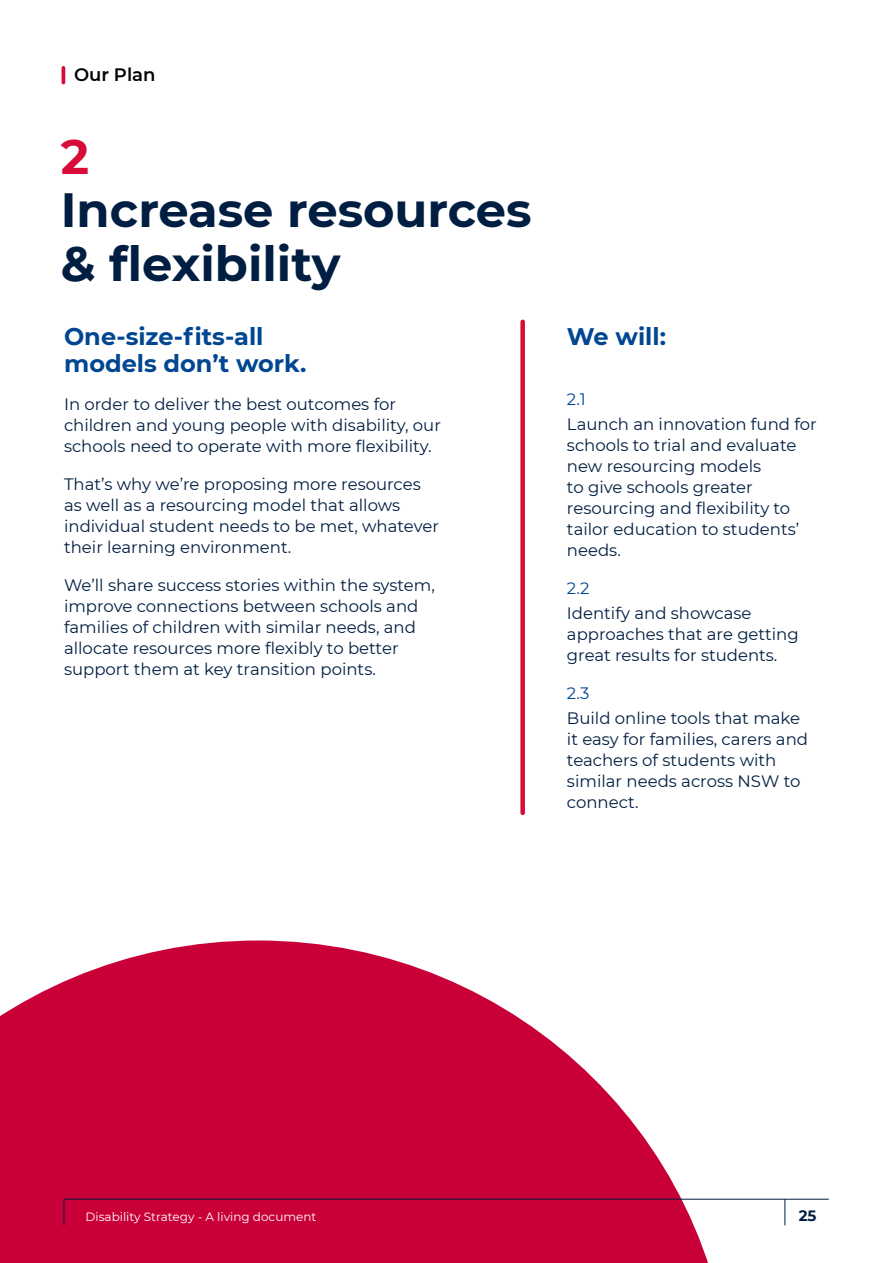
<style>
.page{position:relative;width:893px;height:1263px;background:#fff}
.page>*{position:absolute;margin:0;border:0;box-sizing:border-box;transform-origin:0 0}
.t1{font:700 48px/53.2px "Montserrat";color:#001e42}
.t2{font:700 24px/27px "Montserrat";color:#004691}
.t3{font:600 18px "Montserrat";color:#000}
.t4{font:16.5px/21px "Montserrat";color:#001e42}
.t5{font:700 15px "Montserrat";color:#001e42}
.t6{font:12px "Montserrat";color:#fff}
.s1{color:#d70c38}
.s2{color:#004691}
</style>
<div class="page">
<svg style="left:0;top:940px;width:731px;height:323px;fill:#c90038"></svg>
<hr style="left:62px;top:68px;width:3px;height:15px;background:#d70c38">
<div style="left:520px;top:322px;width:5px;height:491px;background:#d70c38"></div>
<hr style="left:64px;top:1199px;width:765px;height:1px;background:#001e42">
<svg style="left:64px;top:1199px;width:1px;height:26px"></svg>
<svg style="left:785px;top:1199px;width:1px;height:26px"></svg>
<p class="t3" style="left:74px;top:62px;width:83px">Our Plan</p>
<p class="t1" style="left:61px;top:128px;width:472px"><span class="s1">2<br></span>Increase resources &amp; flexibility</p>
<p class="t2" style="left:64px;top:322px;width:244px">One-size-fits-all models don’t work.</p>
<p class="t4" style="left:64px;top:393px;width:378px">In order to deliver the best outcomes for children and young people with disability, our schools need to operate with more flexibility.</p>
<p class="t4" style="left:64px;top:473px;width:376px">That’s why we’re proposing more resources as well as a resourcing model that allows individual student needs to be met, whatever their learning environment.</p>
<p class="t4" style="left:64px;top:574px;width:372px">We’ll share success stories within the system, improve connections between schools and families of children with similar needs, and allocate resources more flexibly to better support them at key transition points.</p>
<p class="t2" style="left:567px;top:322px;width:100px">We will:</p>
<p class="t4" style="left:567px;top:386px;width:251px;line-height:25.2px"><span class="s2">2.1<br></span>Launch an innovation fund for</p>
<p class="t4" style="left:567px;top:434px;width:234px">schools to trial and evaluate new resourcing models<br>to give schools greater resourcing and flexibility to tailor education to students’ needs.</p>
<p class="t4" style="left:567px;top:575px;width:186px;line-height:25.2px"><span class="s2">2.2<br></span>Identify and showcase</p>
<p class="t4" style="left:567px;top:623px;width:233px">approaches that are getting great results for students.</p>
<p class="t4" style="left:567px;top:680px;width:235px;line-height:25.2px"><span class="s2">2.3<br></span>Build online tools that make</p>
<p class="t4" style="left:567px;top:728px;width:243px">it easy for families, carers and teachers of students with similar needs across NSW to connect.</p>
<p class="t6" style="left:86px;top:1209px;width:232px">Disability Strategy - A living document</p>
<p class="t5" style="left:799px;top:1205px;width:19px">25</p>
</div>
